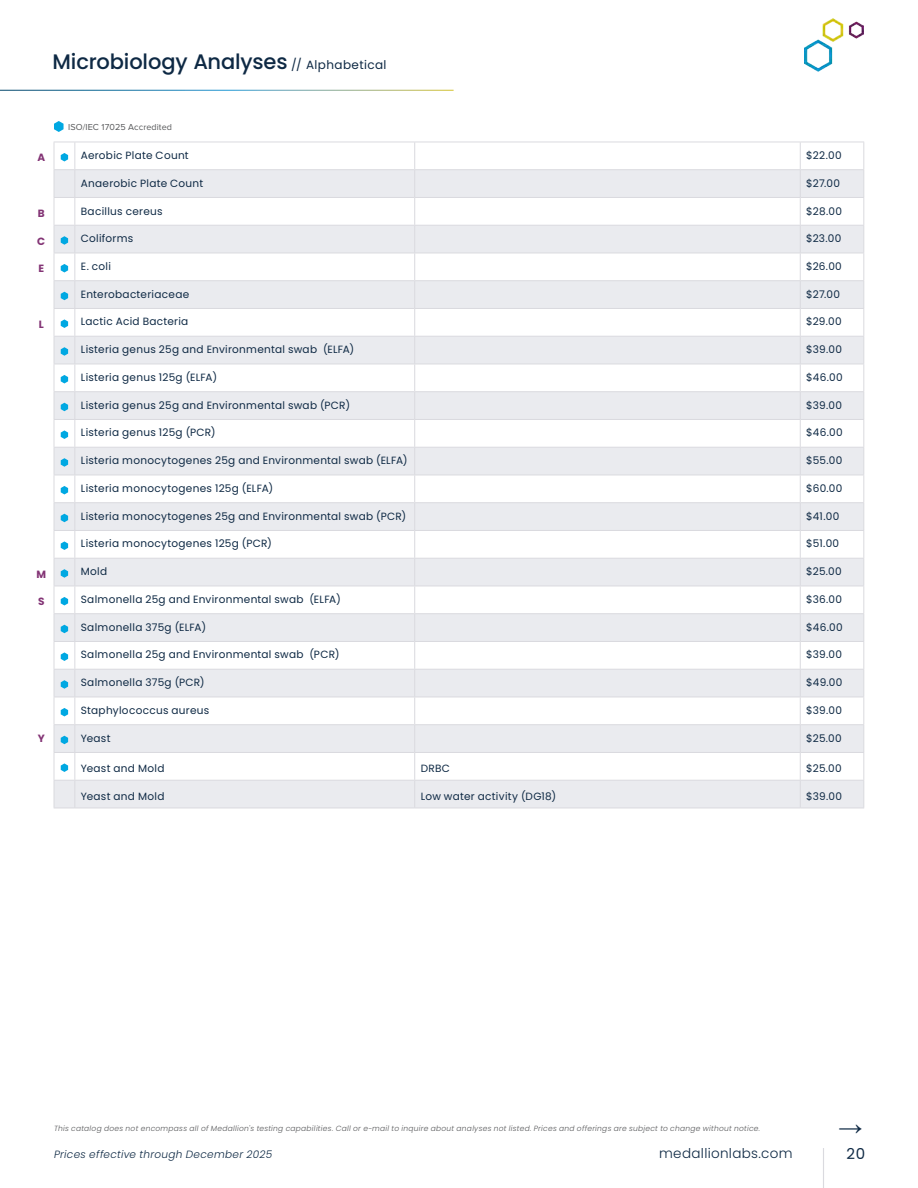
<style>
.page{position:relative;width:918px;height:1188px;background:#fff}
.page>*{position:absolute;margin:0;border:0;box-sizing:border-box;transform-origin:0 0}
.t1{font:24px "Arial";color:#0e2944}
.t2{font:500 21px "Poppins";letter-spacing:-.005em;color:#0e2944}
.t3{font:15px "Poppins";color:#0e2944}
.t4{font:300 13.5px "Poppins";letter-spacing:.025em;color:#0e2944}
.t5{font:10.5px "Poppins";letter-spacing:.03em;color:#0e2944}
.t6{font:italic 300 10.5px "Poppins";letter-spacing:.03em;color:#0e2944}
.t7{font:700 10.5px "Poppins";color:#833475}
.t8{font:9px "Proxima Nova";letter-spacing:.01em;color:#57585a}
.t9{font:italic 300 7.5px "Poppins";letter-spacing:.035em;color:#57585a}
.s1{font-weight:400;font-size:12px}
</style>
<div class="page">
<hr style="left:823px;top:1148px;width:1px;height:40px;background:#dadadf">
<img style="left:805px;top:18px;width:59px;height:53px">
<svg style="left:75px;top:170px;width:788px;height:638px;fill:#eaebef"></svg>
<hr style="left:75px;top:142px;width:340px;height:1px;background:#dadadf">
<hr style="left:75px;top:169px;width:340px;height:1px;background:#dadadf">
<hr style="left:75px;top:197px;width:340px;height:1px;background:#dadadf">
<hr style="left:75px;top:225px;width:340px;height:1px;background:#dadadf">
<hr style="left:75px;top:253px;width:340px;height:1px;background:#dadadf">
<hr style="left:75px;top:280px;width:340px;height:1px;background:#dadadf">
<hr style="left:75px;top:308px;width:340px;height:1px;background:#dadadf">
<hr style="left:75px;top:336px;width:340px;height:1px;background:#dadadf">
<hr style="left:75px;top:364px;width:340px;height:1px;background:#dadadf">
<hr style="left:75px;top:391px;width:340px;height:1px;background:#dadadf">
<hr style="left:75px;top:419px;width:340px;height:1px;background:#dadadf">
<hr style="left:75px;top:447px;width:340px;height:1px;background:#dadadf">
<hr style="left:75px;top:475px;width:340px;height:1px;background:#dadadf">
<hr style="left:75px;top:502px;width:340px;height:1px;background:#dadadf">
<hr style="left:75px;top:530px;width:340px;height:1px;background:#dadadf">
<hr style="left:75px;top:558px;width:340px;height:1px;background:#dadadf">
<hr style="left:75px;top:586px;width:340px;height:1px;background:#dadadf">
<hr style="left:75px;top:613px;width:340px;height:1px;background:#dadadf">
<hr style="left:75px;top:641px;width:340px;height:1px;background:#dadadf">
<hr style="left:75px;top:669px;width:340px;height:1px;background:#dadadf">
<hr style="left:75px;top:697px;width:340px;height:1px;background:#dadadf">
<hr style="left:75px;top:724px;width:340px;height:1px;background:#dadadf">
<hr style="left:75px;top:752px;width:340px;height:1px;background:#dadadf">
<hr style="left:75px;top:780px;width:340px;height:1px;background:#dadadf">
<hr style="left:75px;top:808px;width:340px;height:1px;background:#dadadf">
<hr style="left:415px;top:142px;width:385px;height:1px;background:#dadadf">
<hr style="left:415px;top:169px;width:385px;height:1px;background:#dadadf">
<hr style="left:415px;top:197px;width:385px;height:1px;background:#dadadf">
<hr style="left:415px;top:225px;width:385px;height:1px;background:#dadadf">
<hr style="left:415px;top:253px;width:385px;height:1px;background:#dadadf">
<hr style="left:415px;top:280px;width:385px;height:1px;background:#dadadf">
<hr style="left:415px;top:308px;width:385px;height:1px;background:#dadadf">
<hr style="left:415px;top:336px;width:385px;height:1px;background:#dadadf">
<hr style="left:415px;top:364px;width:385px;height:1px;background:#dadadf">
<hr style="left:415px;top:391px;width:385px;height:1px;background:#dadadf">
<hr style="left:415px;top:419px;width:385px;height:1px;background:#dadadf">
<hr style="left:415px;top:447px;width:385px;height:1px;background:#dadadf">
<hr style="left:415px;top:475px;width:385px;height:1px;background:#dadadf">
<hr style="left:415px;top:502px;width:385px;height:1px;background:#dadadf">
<hr style="left:415px;top:530px;width:385px;height:1px;background:#dadadf">
<hr style="left:415px;top:558px;width:385px;height:1px;background:#dadadf">
<hr style="left:415px;top:586px;width:385px;height:1px;background:#dadadf">
<hr style="left:415px;top:613px;width:385px;height:1px;background:#dadadf">
<hr style="left:415px;top:641px;width:385px;height:1px;background:#dadadf">
<hr style="left:415px;top:669px;width:385px;height:1px;background:#dadadf">
<hr style="left:415px;top:697px;width:385px;height:1px;background:#dadadf">
<hr style="left:415px;top:724px;width:385px;height:1px;background:#dadadf">
<hr style="left:415px;top:752px;width:385px;height:1px;background:#dadadf">
<hr style="left:415px;top:780px;width:385px;height:1px;background:#dadadf">
<svg style="left:414px;top:143px;width:1px;height:665px"></svg>
<hr style="left:415px;top:808px;width:385px;height:1px;background:#dadadf">
<hr style="left:800px;top:142px;width:64px;height:1px;background:#dadadf">
<hr style="left:800px;top:169px;width:64px;height:1px;background:#dadadf">
<hr style="left:800px;top:197px;width:64px;height:1px;background:#dadadf">
<hr style="left:800px;top:225px;width:64px;height:1px;background:#dadadf">
<hr style="left:800px;top:253px;width:64px;height:1px;background:#dadadf">
<hr style="left:800px;top:280px;width:64px;height:1px;background:#dadadf">
<hr style="left:800px;top:308px;width:64px;height:1px;background:#dadadf">
<hr style="left:800px;top:336px;width:64px;height:1px;background:#dadadf">
<hr style="left:800px;top:364px;width:64px;height:1px;background:#dadadf">
<hr style="left:800px;top:391px;width:64px;height:1px;background:#dadadf">
<hr style="left:800px;top:419px;width:64px;height:1px;background:#dadadf">
<hr style="left:800px;top:447px;width:64px;height:1px;background:#dadadf">
<hr style="left:800px;top:475px;width:64px;height:1px;background:#dadadf">
<hr style="left:800px;top:502px;width:64px;height:1px;background:#dadadf">
<hr style="left:800px;top:530px;width:64px;height:1px;background:#dadadf">
<hr style="left:800px;top:558px;width:64px;height:1px;background:#dadadf">
<hr style="left:800px;top:586px;width:64px;height:1px;background:#dadadf">
<hr style="left:800px;top:613px;width:64px;height:1px;background:#dadadf">
<hr style="left:800px;top:641px;width:64px;height:1px;background:#dadadf">
<hr style="left:800px;top:669px;width:64px;height:1px;background:#dadadf">
<hr style="left:800px;top:697px;width:64px;height:1px;background:#dadadf">
<hr style="left:800px;top:724px;width:64px;height:1px;background:#dadadf">
<hr style="left:800px;top:752px;width:64px;height:1px;background:#dadadf">
<hr style="left:800px;top:780px;width:64px;height:1px;background:#dadadf">
<svg style="left:800px;top:143px;width:1px;height:665px"></svg>
<svg style="left:863px;top:143px;width:1px;height:665px"></svg>
<hr style="left:800px;top:808px;width:64px;height:1px;background:#dadadf">
<svg style="left:54px;top:142px;width:21px;height:667px"></svg>
<svg style="left:54px;top:121px;width:10px;height:11px"></svg>
<p class="t2" style="left:52px;top:49px;width:336px">Microbiology Analyses <span class="s1">// Alphabetical</span></p>
<p class="t8" style="left:68px;top:123px;width:105px">ISO/IEC 17025 Accredited</p>
<p class="t7" style="left:37px;top:152px;width:9px">A</p>
<p class="t5" style="left:81px;top:149px;width:109px">Aerobic Plate Count</p>
<p class="t5" style="left:806px;top:149px;width:37px">$22.00</p>
<p class="t5" style="left:81px;top:177px;width:124px">Anaerobic Plate Count</p>
<p class="t5" style="left:806px;top:177px;width:35px">$27.00</p>
<p class="t7" style="left:38px;top:207px;width:8px">B</p>
<p class="t5" style="left:81px;top:205px;width:83px">Bacillus cereus</p>
<p class="t5" style="left:806px;top:205px;width:37px">$28.00</p>
<p class="t7" style="left:37px;top:235px;width:10px">C</p>
<p class="t5" style="left:81px;top:232px;width:54px">Coliforms</p>
<p class="t5" style="left:806px;top:232px;width:37px">$23.00</p>
<p class="t7" style="left:38px;top:263px;width:7px">E</p>
<p class="t5" style="left:81px;top:260px;width:32px">E. coli</p>
<p class="t5" style="left:806px;top:260px;width:37px">$26.00</p>
<p class="t5" style="left:81px;top:288px;width:110px">Enterobacteriaceae</p>
<p class="t5" style="left:806px;top:288px;width:35px">$27.00</p>
<p class="t7" style="left:39px;top:318px;width:7px">L</p>
<p class="t5" style="left:81px;top:316px;width:109px">Lactic Acid Bacteria</p>
<p class="t5" style="left:806px;top:316px;width:37px">$29.00</p>
<p class="t5" style="left:81px;top:343px;width:275px">Listeria genus 25g and Environmental swab (ELFA)</p>
<p class="t5" style="left:806px;top:343px;width:37px">$39.00</p>
<p class="t5" style="left:81px;top:371px;width:138px">Listeria genus 125g (ELFA)</p>
<p class="t5" style="left:806px;top:371px;width:38px">$46.00</p>
<p class="t5" style="left:81px;top:399px;width:271px">Listeria genus 25g and Environmental swab (PCR)</p>
<p class="t5" style="left:806px;top:399px;width:37px">$39.00</p>
<p class="t5" style="left:81px;top:427px;width:136px">Listeria genus 125g (PCR)</p>
<p class="t5" style="left:806px;top:427px;width:38px">$46.00</p>
<p class="t5" style="left:81px;top:454px;width:328px">Listeria monocytogenes 25g and Environmental swab (ELFA)</p>
<p class="t5" style="left:806px;top:454px;width:38px">$55.00</p>
<p class="t5" style="left:81px;top:482px;width:194px">Listeria monocytogenes 125g (ELFA)</p>
<p class="t5" style="left:806px;top:482px;width:38px">$60.00</p>
<p class="t5" style="left:81px;top:510px;width:327px">Listeria monocytogenes 25g and Environmental swab (PCR)</p>
<p class="t5" style="left:806px;top:510px;width:35px">$41.00</p>
<p class="t5" style="left:81px;top:538px;width:193px">Listeria monocytogenes 125g (PCR)</p>
<p class="t5" style="left:806px;top:538px;width:34px">$51.00</p>
<p class="t7" style="left:36px;top:568px;width:11px">M</p>
<p class="t5" style="left:81px;top:565px;width:28px">Mold</p>
<p class="t5" style="left:806px;top:565px;width:37px">$25.00</p>
<p class="t7" style="left:38px;top:596px;width:8px">S</p>
<p class="t5" style="left:81px;top:593px;width:262px">Salmonella 25g and Environmental swab (ELFA)</p>
<p class="t5" style="left:806px;top:593px;width:37px">$36.00</p>
<p class="t5" style="left:81px;top:621px;width:127px">Salmonella 375g (ELFA)</p>
<p class="t5" style="left:806px;top:621px;width:38px">$46.00</p>
<p class="t5" style="left:81px;top:649px;width:260px">Salmonella 25g and Environmental swab (PCR)</p>
<p class="t5" style="left:806px;top:649px;width:37px">$39.00</p>
<p class="t5" style="left:81px;top:676px;width:125px">Salmonella 375g (PCR)</p>
<p class="t5" style="left:806px;top:676px;width:38px">$49.00</p>
<p class="t5" style="left:81px;top:704px;width:130px">Staphylococcus aureus</p>
<p class="t5" style="left:806px;top:704px;width:37px">$39.00</p>
<p class="t7" style="left:38px;top:732px;width:9px">Y</p>
<p class="t5" style="left:81px;top:732px;width:31px">Yeast</p>
<p class="t5" style="left:806px;top:732px;width:37px">$25.00</p>
<p class="t5" style="left:81px;top:762px;width:85px">Yeast and Mold</p>
<p class="t5" style="left:421px;top:762px;width:31px">DRBC</p>
<p class="t5" style="left:806px;top:762px;width:37px">$25.00</p>
<p class="t5" style="left:81px;top:790px;width:85px">Yeast and Mold</p>
<p class="t5" style="left:421px;top:790px;width:137px">Low water activity (DG18)</p>
<p class="t5" style="left:806px;top:790px;width:37px">$39.00</p>
<p class="t1" style="left:838px;top:1111px;width:25px">→</p>
<p class="t9" style="left:54px;top:1124px;width:708px">This catalog does not encompass all of Medallion's testing capabilities. Call or e-mail to inquire about analyses not listed. Prices and offerings are subject to change without notice.</p>
<p class="t6" style="left:54px;top:1148px;width:220px">Prices effective through December 2025</p>
<p class="t4" style="left:659px;top:1146px;width:135px">medallionlabs.com</p>
<h3 class="t3" style="left:847px;top:1145px;width:20px">20</h3>
</div>
